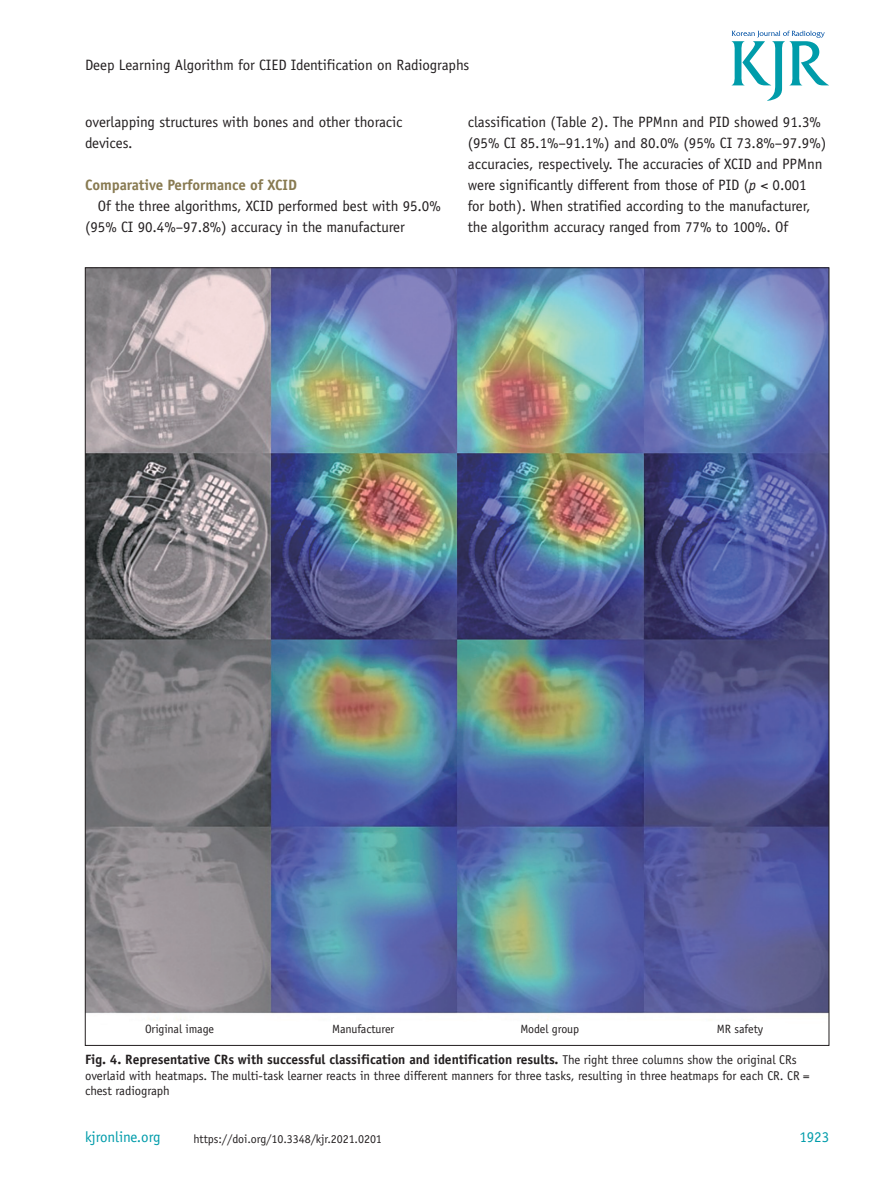
<style>
.page{position:relative;width:893px;height:1191px;background:#fff}
.page>*{position:absolute;margin:0;border:0;box-sizing:border-box;transform-origin:0 0}
.t1{font:15px/21px "Officina Sans Std";letter-spacing:-.005em;color:#231f20}
.t2{font:700 15px "Officina Sans Std";letter-spacing:-.005em;color:#887a51}
.t3{font:15px "Officina Sans Std";letter-spacing:-.005em;color:#009caa}
.t4{font:700 13.5px "Officina Sans Std";letter-spacing:-.005em;color:#231f20}
.t5{font:12.75px/15.3px "Officina Sans Std";letter-spacing:-.005em;color:#231f20}
.t6{font:12px "Officina Sans Std";letter-spacing:-.005em;color:#231f20}
.s1{font-style:italic}
.s2{font-weight:400;font-size:12.75px}
</style>
<div class="page">
<svg style="left:732px;top:31px;width:97px;height:70px"></svg>
<img style="left:87px;top:269px;width:740px;height:752px">
<p class="t1" style="left:85px;top:54px;width:386px">Deep Learning Algorithm for CIED Identification on Radiographs</p>
<p class="t1" style="left:85px;top:112px;width:319px">overlapping structures with bones and other thoracic devices.</p>
<p class="t2" style="left:85px;top:176px;width:213px">Comparative Performance of XCID</p>
<p class="t1" style="left:85px;top:196px;width:357px;text-indent:13px">Of the three algorithms, XCID performed best with 95.0% (95% CI 90.4%–97.8%) accuracy in the manufacturer</p>
<p class="t1" style="left:468px;top:112px;width:360px">classification (Table 2). The PPMnn and PID showed 91.3% (95% CI 85.1%–91.1%) and 80.0% (95% CI 73.8%–97.9%) accuracies, respectively. The accuracies of XCID and PPMnn were significantly different from those of PID (<span class="s1">p</span> &lt; 0.001 for both). When stratified according to the manufacturer, the algorithm accuracy ranged from 77% to 100%. Of</p>
<p class="t6" style="left:145px;top:1022px;width:71px">Original image</p>
<p class="t6" style="left:332px;top:1022px;width:64px">Manufacturer</p>
<p class="t6" style="left:520px;top:1022px;width:60px">Model group</p>
<p class="t6" style="left:717px;top:1022px;width:48px">MR safety</p>
<p class="t4" style="left:85px;top:1051px;width:713px">Fig. 4. Representative CRs with successful classification and identification results. <span class="s2">The right three columns show the original CRs</span></p>
<p class="t5" style="left:85px;top:1068px;width:726px">overlaid with heatmaps. The multi-task learner reacts in three different manners for three tasks, resulting in three heatmaps for each CR. CR = chest radiograph</p>
<p class="t3" style="left:85px;top:1128px;width:77px">kjronline.org</p>
<p class="t6" style="left:194px;top:1132px;width:190px">https://doi.org/10.3348/kjr.2021.0201</p>
<p class="t3" style="left:799px;top:1128px;width:31px">1923</p>
</div>
